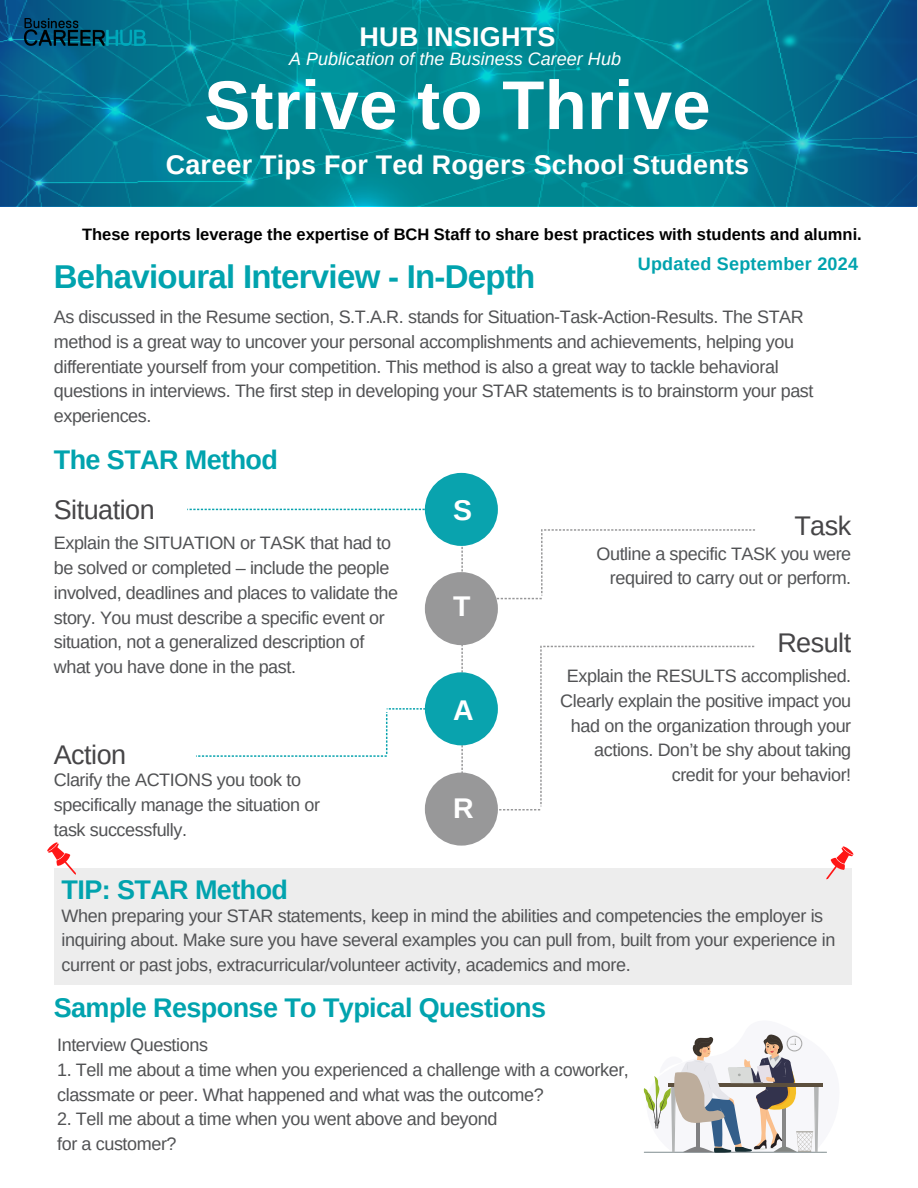
<style>
.page{position:relative;width:918px;height:1188px;background:#fff}
.page>*{position:absolute;margin:0;border:0;box-sizing:border-box;transform-origin:0 0}
.t1{font:700 69px "Arimo";letter-spacing:.005em;color:#fff}
.t2{font:700 33px "Arimo";letter-spacing:-.02em;color:#01a3ae}
.t3{font:700 28.5px "Arimo";color:#fff}
.t4{font:700 27px "Arimo";letter-spacing:-.02em;color:#01a3ae}
.t5{font:700 27px "Arimo";letter-spacing:.01em;color:#fff}
.t6{font:27px "Arimo";letter-spacing:-.02em;color:#464547}
.t7{font:18px/24.8px "Arimo";letter-spacing:-.02em;color:#515254}
.t8{font:italic 18px "Arimo";color:#fff}
.t9{font:700 18px "Arimo";letter-spacing:.015em;color:#01a3ae}
.t10{font:700 16.5px "Arimo";color:#000}
</style>
<div class="page">
<div style="left:54px;top:868px;width:797px;height:117px;background:#ededed"></div>
<svg style="left:187px;top:509px;width:238px;height:248px"></svg>
<svg style="left:425px;top:473px;width:330px;height:373px"></svg>
<svg style="left:386px;top:712px;width:1px;height:42px"></svg>
<svg style="left:0;top:0;width:918px;height:206px;background:#027d92"></svg>
<img style="left:24px;top:18px;width:122px;height:27px">
<svg style="left:643px;top:1034px;width:184px;height:119px"></svg>
<svg style="left:826px;top:846px;width:28px;height:34px"></svg>
<svg style="left:47px;top:842px;width:29px;height:32px"></svg>
<p class="t5" style="left:360px;top:21px;width:197px">HUB INSIGHTS</p>
<p class="t8" style="left:289px;top:49px;width:333px">A Publication of the Business Career Hub</p>
<h2 class="t1" style="left:204px;top:67px;width:508px">Strive to Thrive</h2>
<p class="t5" style="left:166px;top:150px;width:585px">Career Tips For Ted Rogers School Students</p>
<h3 class="t10" style="left:82px;top:225px;width:781px">These reports leverage the expertise of BCH Staff to share best practices with students and alumni.</h3>
<p class="t2" style="left:54px;top:259px;width:483px">Behavioural Interview - In-Depth</p>
<p class="t9" style="left:638px;top:254px;width:222px">Updated September 2024</p>
<p class="t7" style="left:54px;top:304px;width:761px">As discussed in the Resume section, S.T.A.R. stands for Situation-Task-Action-Results. The STAR method is a great way to uncover your personal accomplishments and achievements, helping you differentiate yourself from your competition. This method is also a great way to tackle behavioral questions in interviews. The first step in developing your STAR statements is to brainstorm your past experiences.</p>
<p class="t4" style="left:54px;top:445px;width:226px">The STAR Method</p>
<h3 class="t6" style="left:54px;top:494px;width:102px">Situation</h3>
<p class="t3" style="left:453px;top:494px;width:20px">S</p>
<p class="t7" style="left:54px;top:531px;width:346px">Explain the SITUATION or TASK that had to be solved or completed – include the people involved, deadlines and places to validate the story. You must describe a specific event or situation, not a generalized description of what you have done in the past.</p>
<h3 class="t6" style="left:54px;top:739px;width:74px">Action</h3>
<h4 class="t7" style="left:54px;top:768px;width:268px">Clarify the ACTIONS you took to specifically manage the situation or task successfully.</h4>
<p class="t4" style="left:62px;top:875px;width:228px">TIP: STAR Method</p>
<p class="t3" style="left:453px;top:590px;width:19px">T</p>
<h3 class="t3" style="left:453px;top:694px;width:22px">A</h3>
<p class="t3" style="left:453px;top:792px;width:22px">R</p>
<p class="t6" style="left:794px;top:510px;width:58px">Task</p>
<p class="t7" style="left:596px;top:541px;width:256px;text-align:right">Outline a specific TASK you were required to carry out or perform.</p>
<p class="t6" style="left:777px;top:627px;width:75px">Result</p>
<p class="t7" style="left:560px;top:663px;width:293px;text-align:right">Explain the RESULTS accomplished.<br>Clearly explain the positive impact you had on the organization through your actions. Don’t be shy about taking credit for your behavior!</p>
<h4 class="t7" style="left:62px;top:903px;width:775px">When preparing your STAR statements, keep in mind the abilities and competencies the employer is inquiring about. Make sure you have several examples you can pull from, built from your experience in current or past jobs, extracurricular/volunteer activity, academics and more.</h4>
<p class="t4" style="left:54px;top:993px;width:494px">Sample Response To Typical Questions</p>
<h1 class="t7" style="left:57px;top:1033px;width:152px">Interview Questions</h1>
<p class="t7" style="left:57px;top:1057px;width:573px">1. Tell me about a time when you experienced a challenge with a coworker, classmate or peer. What happened and what was the outcome?</p>
<h2 class="t7" style="left:57px;top:1107px;width:442px">2. Tell me about a time when you went above and beyond</h2>
<p class="t7" style="left:57px;top:1132px;width:121px">for a customer?</p>
</div>
